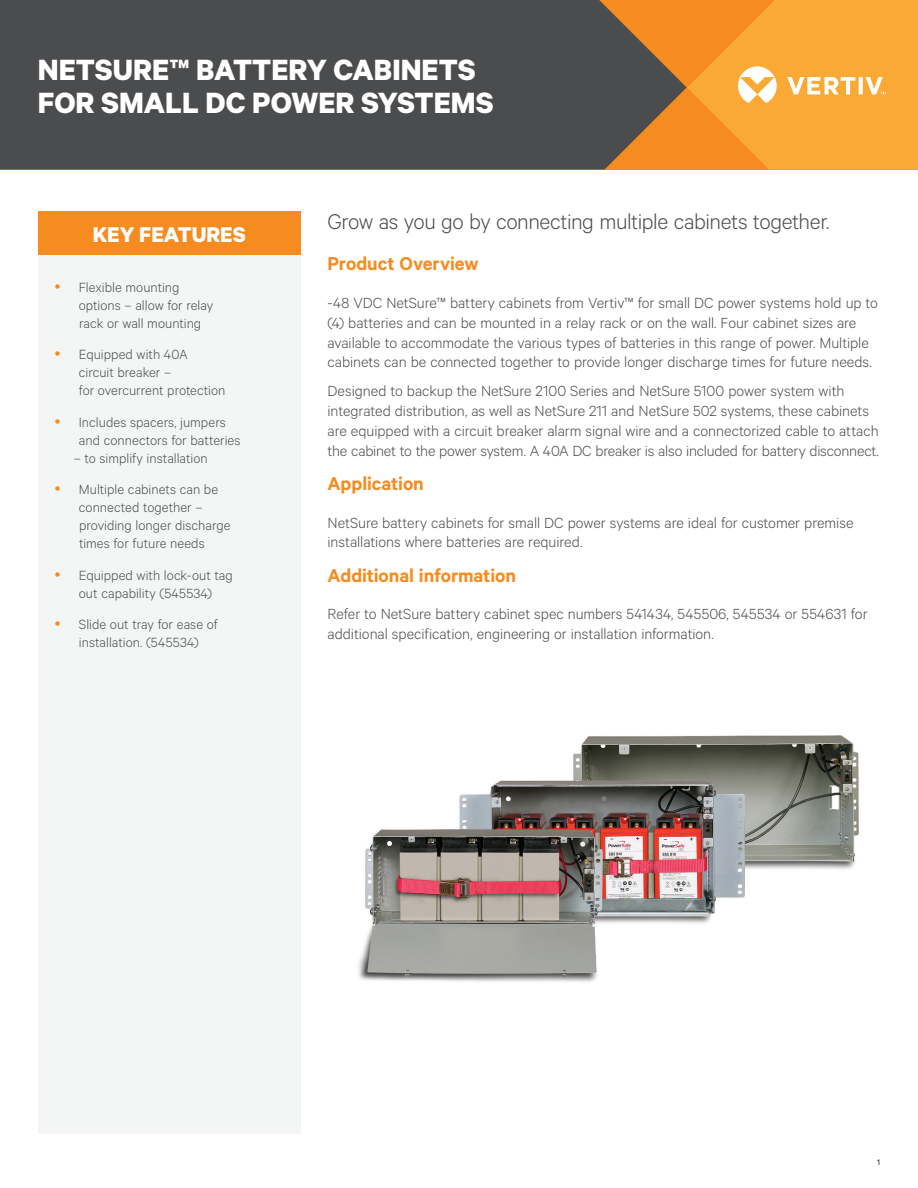
<style>
.page{position:relative;width:918px;height:1188px;background:#fff}
.page>*{position:absolute;margin:0;border:0;box-sizing:border-box;transform-origin:0 0}
.t1{font:700 33px/33px "Calibre";color:#fff}
.t2{font:300 24px "Calibre";letter-spacing:-.015em;color:#4b4c4d}
.t3{font:700 24px "Calibre";color:#fff}
.t4{font:600 21px "Calibre";letter-spacing:-.005em;color:#f68b1f}
.t5{font:300 16.5px/19.8px "Calibre";letter-spacing:-.005em;color:#4b4c4d}
.t6{font:300 15px/18px "Calibre";color:#4b4c4d}
.t7{font:9px "Calibre";color:#231f20}
</style>
<div class="page">
<div style="left:0;top:0;width:563px;height:170px;background:#4b4c4d"></div>
<svg style="left:563px;top:0;width:355px;height:170px;background:#d08e3a"></svg>
<div style="left:38px;top:254px;width:263px;height:880px;background:#f4f5f5"></div>
<div style="left:38px;top:211px;width:263px;height:43px;background:#f68b1f"></div>
<img style="left:358px;top:735px;width:501px;height:247px">
<h1 class="t1" style="left:38px;top:52px;width:457px">NETSURE™ BATTERY CABINETS<br>FOR SMALL DC POWER SYSTEMS</h1>
<h2 class="t3" style="left:93px;top:219px;width:155px">KEY FEATURES</h2>
<p class="t6" style="left:79px;top:277px;width:136px">Flexible mounting options – allow for relay rack or wall mounting</p>
<p class="t6" style="left:79px;top:345px;width:148px">Equipped with 40A circuit breaker –<br>for overcurrent protection</p>
<p class="t6" style="left:79px;top:412px;width:163px">Includes spacers, jumpers and connectors for batteries</p>
<p class="t6" style="left:79px;top:442px;width:141px;line-height:31.5px;text-indent:-5px">– to simplify installation<br>Multiple cabinets can be</p>
<p class="t6" style="left:79px;top:498px;width:153px">connected together – providing longer discharge times for future needs</p>
<p class="t6" style="left:79px;top:565px;width:156px">Equipped with lock-out tag out capability (545534)</p>
<p class="t6" style="left:79px;top:615px;width:140px">Slide out tray for ease of installation. (545534)</p>
<h2 class="t2" style="left:328px;top:207px;width:503px">Grow as you go by connecting multiple cabinets together.</h2>
<p class="t4" style="left:328px;top:251px;width:152px">Product Overview</p>
<p class="t5" style="left:328px;top:292px;width:552px">-48 VDC NetSure™ battery cabinets from Vertiv™ for small DC power systems hold up to (4) batteries and can be mounted in a relay rack or on the wall. Four cabinet sizes are available to accommodate the various types of batteries in this range of power. Multiple cabinets can be connected together to provide longer discharge times for future needs.</p>
<p class="t5" style="left:328px;top:380px;width:553px">Designed to backup the NetSure 2100 Series and NetSure 5100 power system with integrated distribution, as well as NetSure 211 and NetSure 502 systems, these cabinets are equipped with a circuit breaker alarm signal wire and a connectorized cable to attach the cabinet to the power system. A 40A DC breaker is also included for battery disconnect.</p>
<p class="t4" style="left:328px;top:471px;width:98px">Application</p>
<p class="t5" style="left:328px;top:512px;width:527px">NetSure battery cabinets for small DC power systems are ideal for customer premise installations where batteries are required.</p>
<p class="t4" style="left:328px;top:563px;width:190px">Additional information</p>
<p class="t5" style="left:328px;top:604px;width:542px">Refer to NetSure battery cabinet spec numbers 541434, 545506, 545534 or 554631 for additional specification, engineering or installation information.</p>
<p class="t7" style="left:877px;top:1157px;width:4px">1</p>
</div>
